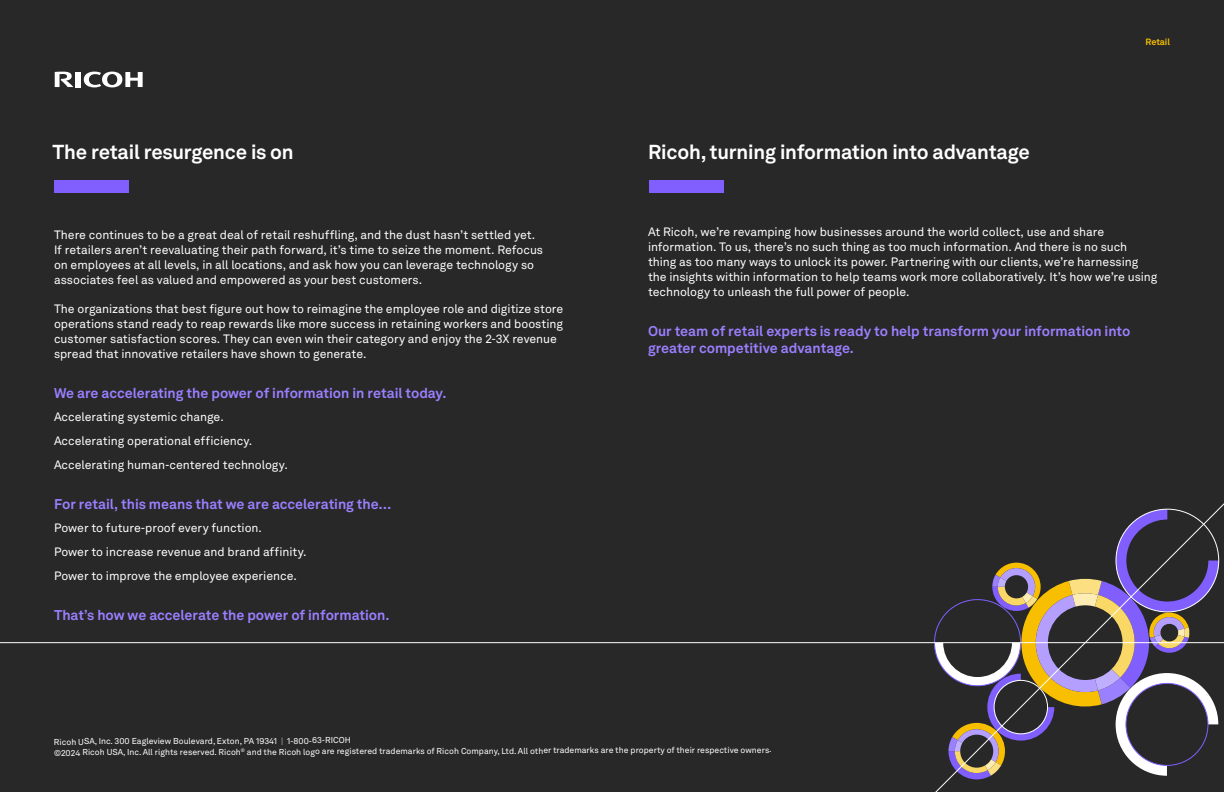
<style>
.page{position:relative;width:1224px;height:792px;background:#282828}
.page>*{position:absolute;margin:0;border:0;box-sizing:border-box;transform-origin:0 0}
.t1{font:700 20px "Akkurat LL";letter-spacing:-.01em;color:#fff}
.t2{font:700 14px/17px "Akkurat LL";letter-spacing:-.005em;color:#9a7fff}
.t3{font:12px/15px "Akkurat LL";letter-spacing:-.005em;color:#fff}
.t4{font:700 9px "Akkurat LL";letter-spacing:-.01em;color:#f7bf00}
.t5{font:8.5px/10.1px "Akkurat LL";letter-spacing:-.005em;color:#fff}
.s1{font-weight:300}
</style>
<div class="page">
<svg style="left:882px;top:503px;width:342px;height:289px"></svg>
<hr style="left:0;top:642px;width:1224px;height:1px;background:#fff">
<div style="left:54px;top:180px;width:75px;height:12px;background:#815fff"></div>
<div style="left:649px;top:180px;width:75px;height:12px;background:#815fff"></div>
<svg style="left:84px;top:72px;width:59px;height:15px"></svg>
<div style="left:76px;top:72px;width:5px;height:15px;background:#fff"></div>
<svg style="left:55px;top:72px;width:18px;height:15px"></svg>
<h1 class="t1" style="left:53px;top:136px;width:243px">The retail resurgence is on</h1>
<h1 class="t1" style="left:648px;top:136px;width:383px">Ricoh, turning information into advantage</h1>
<p class="t4" style="left:1146px;top:35px;width:26px">Retail</p>
<p class="t3" style="left:54px;top:227px;width:491px">There continues to be a great deal of retail reshuffling, and the dust hasn’t settled yet.<br>If retailers aren’t reevaluating their path forward, it’s time to seize the moment. Refocus on employees at all levels, in all locations, and ask how you can leverage technology so associates feel as valued and empowered as your best customers.</p>
<p class="t3" style="left:54px;top:301px;width:511px">The organizations that best figure out how to reimagine the employee role and digitize store operations stand ready to reap rewards like more success in retaining workers and boosting customer satisfaction scores. They can even win their category and enjoy the 2-3X revenue spread that innovative retailers have shown to generate.</p>
<p class="t2" style="left:54px;top:384px;width:394px">We are accelerating the power of information in retail today.</p>
<p class="t3" style="left:54px;top:404px;width:235px;line-height:24px">Accelerating systemic change.<br>Accelerating operational efficiency.<br>Accelerating human-centered technology.</p>
<p class="t2" style="left:54px;top:495px;width:339px">For retail, this means that we are accelerating the…</p>
<p class="t3" style="left:54px;top:515px;width:254px;line-height:24px">Power to future-proof every function.<br>Power to increase revenue and brand affinity.<br>Power to improve the employee experience.</p>
<p class="t2" style="left:54px;top:606px;width:337px">That’s how we accelerate the power of information.</p>
<p class="t3" style="left:648px;top:224px;width:511px">At Ricoh, we’re revamping how businesses around the world collect, use and share information. To us, there’s no such thing as too much information. And there is no such thing as too many ways to unlock its power. Partnering with our clients, we’re harnessing the insights within information to help teams work more collaboratively. It’s how we’re using technology to unleash the full power of people.</p>
<p class="t2" style="left:648px;top:322px;width:484px">Our team of retail experts is ready to help transform your information into greater competitive advantage.</p>
<p class="t5" style="left:54px;top:736px;width:719px">Ricoh USA, Inc. 300 Eagleview Boulevard, Exton, PA 19341 <span class="s1">|</span> 1-800-63-RICOH<br>©2024 Ricoh USA, Inc. All rights reserved. Ricoh<sup>®</sup> and the Ricoh logo are registered trademarks of Ricoh Company, Ltd. All other trademarks are the property of their respective owners.</p>
</div>
